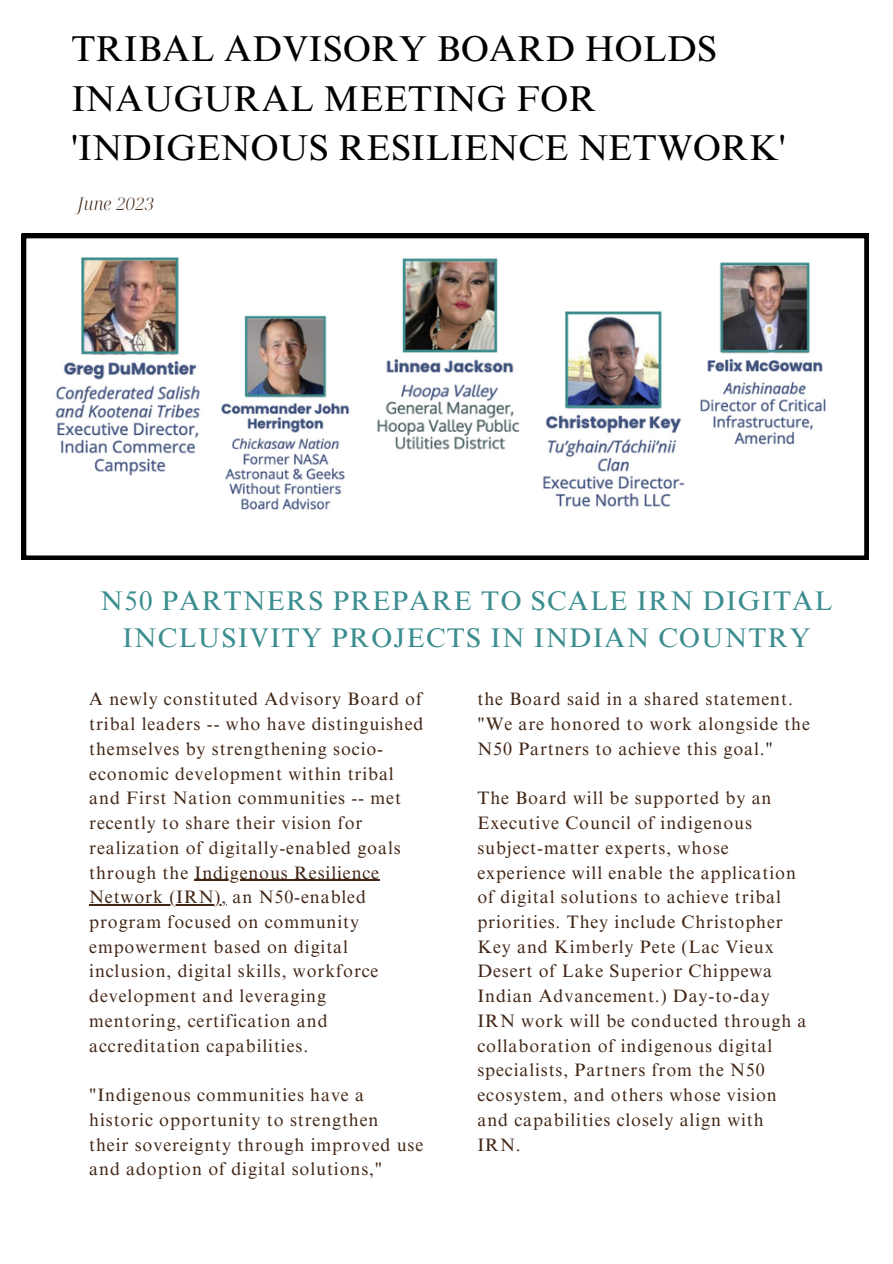
<style>
.page{position:relative;width:893px;height:1264px;background:#fff}
.page>*{position:absolute;margin:0;border:0;box-sizing:border-box;transform-origin:0 0}
.t1{font:36px/49.5px "Times NRMT Pro";letter-spacing:.01em;color:#000}
.t2{font:27px/37px "Times NRMT Pro";letter-spacing:.05em;color:#3c8d8f;text-align:center}
.t3{font:18px/24.8px "Times NRMT Pro";letter-spacing:.05em;color:#412615}
.t4{font:italic 300 17.4px "Noto Serif Display";letter-spacing:.01em;color:#412615}
</style>
<div class="page">
<svg style="left:22px;top:234px;width:846px;height:326px"></svg>
<img style="left:369px;top:251px;width:162px;height:206px">
<img style="left:694px;top:255px;width:140px;height:199px">
<img style="left:55px;top:251px;width:154px;height:229px">
<img style="left:535px;top:306px;width:154px;height:207px">
<img style="left:220px;top:306px;width:137px;height:213px">
<hr style="left:194px;top:879px;width:186px;height:1px;background:#412615">
<hr style="left:89px;top:904px;width:138px;height:1px;background:#412615">
<p class="t1" style="left:71px;top:28px;width:715px">TRIBAL ADVISORY BOARD HOLDS<br>INAUGURAL MEETING FOR 'INDIGENOUS RESILIENCE NETWORK'</p>
<p class="t4" style="left:78px;top:192px;width:78px">June 2023</p>
<p class="t2" style="left:101px;top:585px;width:733px">N50 PARTNERS PREPARE TO SCALE IRN DIGITAL<br>INCLUSIVITY PROJECTS IN INDIAN COUNTRY</p>
<p class="t3" style="left:89px;top:689px;width:336px">A newly constituted Advisory Board of tribal leaders -- who have distinguished themselves by strengthening socio&shy;economic development within tribal and First Nation communities -- met recently to share their vision for realization of digitally-enabled goals through the Indigenous Resilience Network (IRN), an N50-enabled program focused on community empowerment based on digital inclusion, digital skills, workforce development and leveraging<br>mentoring, certification and accreditation capabilities.</p>
<p class="t3" style="left:89px;top:1084px;width:335px">"Indigenous communities have a historic opportunity to strengthen<br>their sovereignty through improved use and adoption of digital solutions,"</p>
<p class="t3" style="left:477px;top:689px;width:334px">the Board said in a shared statement. "We are honored to work alongside the<br>N50 Partners to achieve this goal."</p>
<p class="t3" style="left:477px;top:788px;width:330px">The Board will be supported by an Executive Council of indigenous subject-matter experts, whose experience will enable the application of digital solutions to achieve tribal priorities. They include Christopher Key and Kimberly Pete (Lac Vieux Desert of Lake Superior Chippewa Indian Advancement.) Day-to-day IRN work will be conducted through a collaboration of indigenous digital specialists, Partners from the N50 ecosystem, and others whose vision and capabilities closely align with IRN.</p>
</div>
